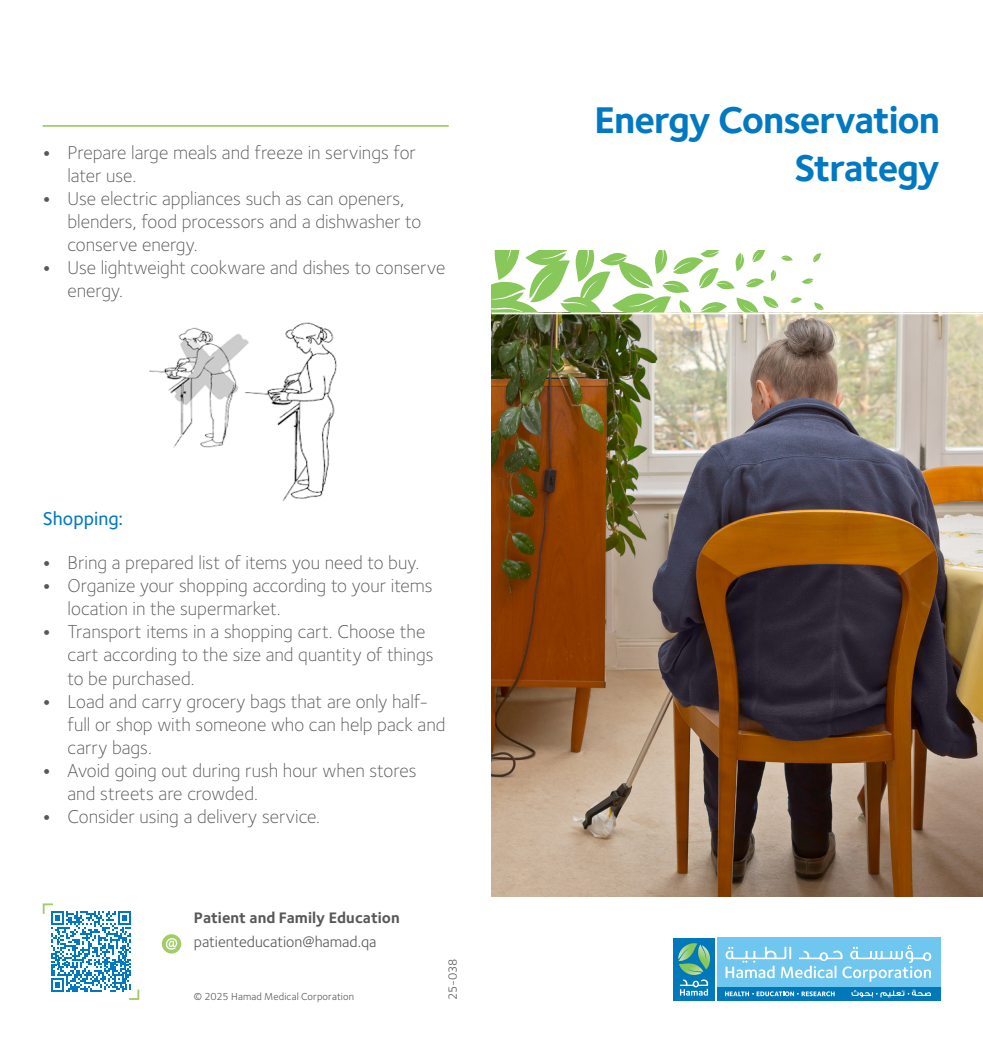
<style>
.page{position:relative;width:983px;height:1042px;background:#fff}
.page>*{position:absolute;margin:0;border:0;box-sizing:border-box;transform-origin:0 0}
.Cover_-_Doc__Title{font:700 38.5px "Foundry Sterling";letter-spacing:-.03em;color:#0079c2}
.t1{font:300 19.25px/23.1px "Foundry Sterling";color:#57585a}
.Inner_-_Body{font:500 19.25px "Foundry Sterling";letter-spacing:.005em;color:#0079c2}
.Inner_-_Body-2{font:700 15.75px "Foundry Sterling";letter-spacing:.005em;color:#57585a}
.Inner_-_Body-3{font:15.75px "Foundry Sterling";letter-spacing:-.005em;color:#57585a}
.Inner_-_Body-4{font:12.25px "Foundry Sterling";color:#57585a}
.Inner_-_Body-5{font:10.5px "Foundry Sterling";letter-spacing:.01em;color:#57585a}
.s1{font-weight:800}
</style>
<div class="page">
<img style="left:491px;top:314px;width:491px;height:582px">
<svg style="left:491px;top:250px;width:332px;height:63px"></svg>
<div style="left:673px;top:938px;width:41px;height:62px;background:#0078b9"></div>
<svg style="left:678px;top:943px;width:32px;height:52px"></svg>
<div style="left:716px;top:987px;width:223px;height:13px;background:#0078b9"></div>
<div style="left:716px;top:938px;width:223px;height:49px;background:#6fc6ef"></div>
<svg style="left:725px;top:945px;width:206px;height:36px"></svg>
<svg style="left:725px;top:991px;width:109px;height:5px"></svg>
<svg style="left:851px;top:989px;width:79px;height:8px"></svg>
<svg style="left:162px;top:934px;width:19px;height:19px"></svg>
<svg style="left:165px;top:937px;width:12px;height:12px"></svg>
<svg style="left:42px;top:903px;width:98px;height:97px"></svg>
<hr style="left:43px;top:125px;width:405px;height:2px;background:#9fce66">
<img style="left:149px;top:322px;width:188px;height:179px">
<p class="t1" style="left:68px;top:141px;width:350px;text-indent:-25px"><span class="s1">•</span> Prepare large meals and freeze in servings for later use.</p>
<p class="t1" style="left:68px;top:187px;width:355px;text-indent:-25px"><span class="s1">•</span> Use electric appliances such as can openers, blenders, food processors and a dishwasher to conserve energy.</p>
<p class="t1" style="left:68px;top:256px;width:379px;text-indent:-25px"><span class="s1">•</span> Use lightweight cookware and dishes to conserve energy.</p>
<p class="Inner_-_Body" style="left:43px;top:507px;width:82px">Shopping:</p>
<p class="t1" style="left:43px;top:551px;width:378px"><span class="s1">•</span> Bring a prepared list of items you need to buy.</p>
<p class="t1" style="left:68px;top:574px;width:366px;text-indent:-25px"><span class="s1">•</span> Organize your shopping according to your items location in the supermarket.</p>
<p class="t1" style="left:68px;top:620px;width:367px;text-indent:-25px"><span class="s1">•</span> Transport items in a shopping cart. Choose the cart according to the size and quantity of things to be purchased.</p>
<p class="t1" style="left:68px;top:689px;width:379px;text-indent:-25px"><span class="s1">•</span> Load and carry grocery bags that are only half&shy;full or shop with someone who can help pack and carry bags.</p>
<p class="t1" style="left:68px;top:759px;width:350px;text-indent:-25px"><span class="s1">•</span> Avoid going out during rush hour when stores and streets are crowded.</p>
<p class="t1" style="left:43px;top:805px;width:279px"><span class="s1">•</span> Consider using a delivery service.</p>
<p class="Inner_-_Body-2" style="left:194px;top:908px;width:207px">Patient and Family Education</p>
<p class="Inner_-_Body-3" style="left:194px;top:932px;width:184px">patienteducation@hamad.qa</p>
<p class="Inner_-_Body-5" style="left:194px;top:990px;width:162px">© 2025 Hamad Medical Corporation</p>
<p class="Inner_-_Body-4" style="left:445px;top:1000px;width:44px;rotate:-90deg">25-038</p>
<p class="Cover_-_Doc__Title" style="left:594px;top:97px;width:347px">Energy Conservation</p>
<p class="Cover_-_Doc__Title" style="left:794px;top:145px;width:147px">Strategy</p>
</div>
